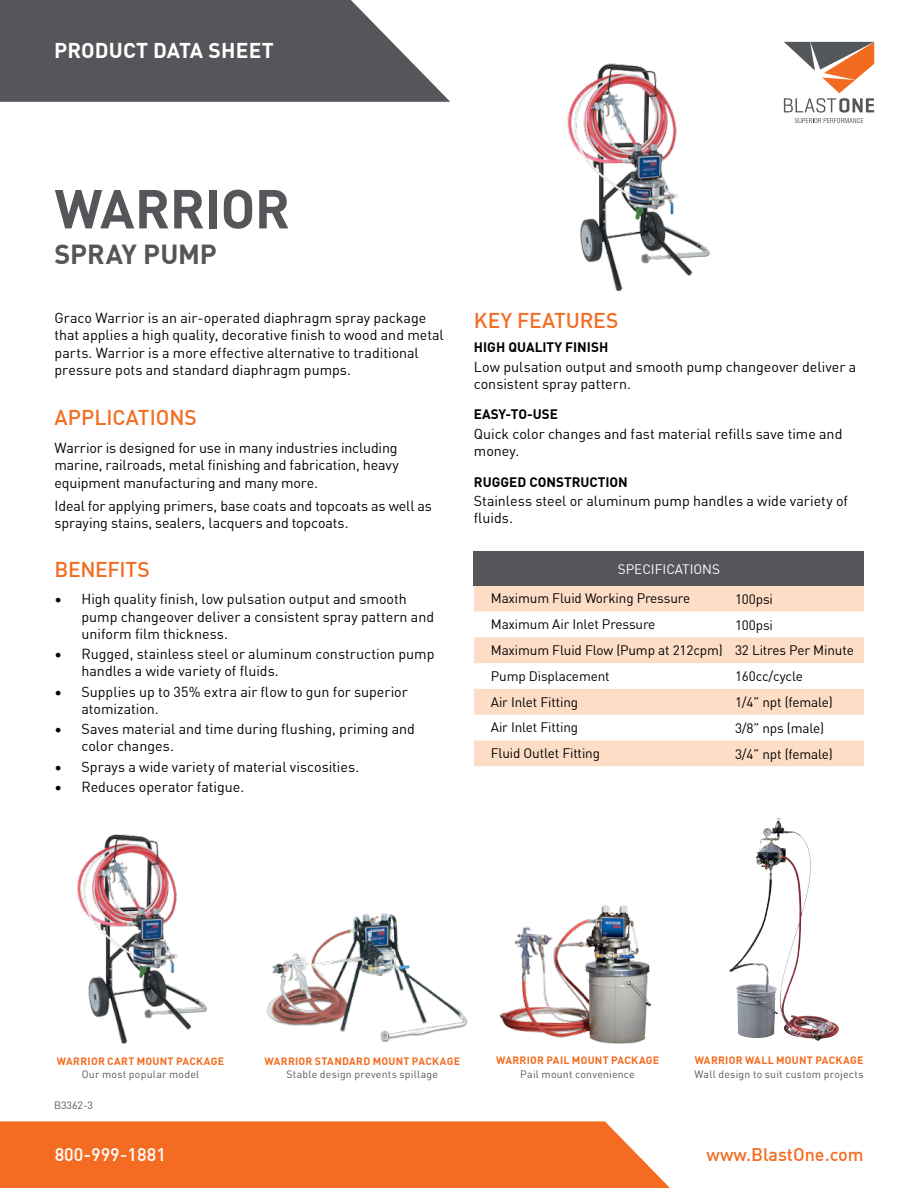
<style>
.page{position:relative;width:918px;height:1188px;background:#fff}
.page>*{position:absolute;margin:0;border:0;box-sizing:border-box;transform-origin:0 0}
.t1{font:700 54px "DIN Offc";letter-spacing:-.01em;color:#56565a}
.t2{font:700 27px "DIN Offc";letter-spacing:-.005em;color:#56565a}
.t3{font:500 21px "DIN Offc";letter-spacing:-.005em;color:#f36c21}
.t4{font:700 21px "DIN Offc";letter-spacing:.01em;color:#fff}
.t5{font:500 18px "DIN Offc";color:#f36c21}
.t6{font:500 18px "DIN Offc";color:#fff}
.t7{font:14.25px/17.2px "DIN Offc";color:#000}
.t8{font:13.5px/25.7px "DIN Offc";letter-spacing:-.01em;color:#000}
.t9{font:700 13.5px "DIN Offc";color:#000}
.t10{font:13.5px "DIN Offc";color:#fff}
.t11{font:10.5px "DIN Offc";letter-spacing:.02em;color:#55565a}
.t12{font:700 10.5px "DIN Offc";letter-spacing:.025em;color:#f36c21}
.t13{font:10.5px "DIN Offc";color:#56565a}
</style>
<div class="page">
<svg style="left:0;top:0;width:450px;height:102px;background:#69696d"></svg>
<div style="left:0;top:1121px;width:670px;height:67px;background:#f36c21"></div>
<svg style="left:784px;top:42px;width:90px;height:81px"></svg>
<img style="left:729px;top:818px;width:50px;height:182px">
<svg style="left:474px;top:586px;width:390px;height:180px;fill:#feddc6"></svg>
<div style="left:474px;top:552px;width:390px;height:34px;background:#55565a"></div>
<img style="left:567px;top:63px;width:143px;height:229px">
<img style="left:77px;top:834px;width:130px;height:210px">
<img style="left:266px;top:913px;width:202px;height:130px">
<img style="left:499px;top:905px;width:152px;height:138px">
<h3 class="t4" style="left:54px;top:36px;width:221px">PRODUCT DATA SHEET</h3>
<h1 class="t1" style="left:55px;top:173px;width:237px">WARRIOR</h1>
<h2 class="t2" style="left:55px;top:237px;width:164px">SPRAY PUMP</h2>
<p class="t7" style="left:55px;top:309px;width:391px">Graco Warrior is an air-operated diaphragm spray package that applies a high quality, decorative finish to wood and metal parts. Warrior is a more effective alternative to traditional pressure pots and standard diaphragm pumps.</p>
<h3 class="t3" style="left:55px;top:404px;width:144px">APPLICATIONS</h3>
<p class="t7" style="left:55px;top:439px;width:346px;text-align:justify">Warrior is designed for use in many industries including marine, railroads, metal finishing and fabrication, heavy equipment manufacturing and many more.</p>
<p class="t7" style="left:55px;top:498px;width:379px">Ideal for applying primers, base coats and topcoats as well as spraying stains, sealers, lacquers and topcoats.</p>
<h3 class="t3" style="left:55px;top:556px;width:97px">BENEFITS</h3>
<p class="t7" style="left:82px;top:591px;width:354px;text-indent:-27px">• High quality finish, low pulsation output and smooth pump changeover deliver a consistent spray pattern and uniform film thickness.</p>
<p class="t7" style="left:82px;top:646px;width:354px;text-indent:-27px">• Rugged, stainless steel or aluminum construction pump handles a wide variety of fluids.</p>
<p class="t7" style="left:82px;top:683px;width:328px;text-indent:-27px">• Supplies up to 35% extra air flow to gun for superior atomization.</p>
<p class="t7" style="left:82px;top:721px;width:335px;text-indent:-27px">• Saves material and time during flushing, priming and color changes.</p>
<p class="t7" style="left:55px;top:758px;width:306px">• Sprays a wide variety of material viscosities.</p>
<p class="t7" style="left:55px;top:778px;width:191px">• Reduces operator fatigue.</p>
<h3 class="t3" style="left:474px;top:307px;width:146px">KEY FEATURES</h3>
<p class="t9" style="left:474px;top:339px;width:136px">HIGH QUALITY FINISH</p>
<p class="t7" style="left:474px;top:358px;width:384px">Low pulsation output and smooth pump changeover deliver a consistent spray pattern.</p>
<p class="t9" style="left:474px;top:406px;width:86px">EASY-TO-USE</p>
<p class="t7" style="left:474px;top:425px;width:370px">Quick color changes and fast material refills save time and money.</p>
<p class="t9" style="left:474px;top:473px;width:156px">RUGGED CONSTRUCTION</p>
<p class="t7" style="left:474px;top:492px;width:376px">Stainless steel or aluminum pump handles a wide variety of fluids.</p>
<p class="t10" style="left:618px;top:561px;width:104px">SPECIFICATIONS</p>
<p class="t8" style="left:491px;top:586px;width:201px">Maximum Fluid Working Pressure</p>
<p class="t8" style="left:735px;top:586px;width:39px">100psi</p>
<p class="t8" style="left:491px;top:612px;width:166px">Maximum Air Inlet Pressure</p>
<p class="t8" style="left:491px;top:612px;width:364px;text-indent:244px">100psi<br>Maximum Fluid Flow (Pump at 212cpm) 32 Litres Per Minute<br>Pump Displacement</p>
<p class="t8" style="left:735px;top:664px;width:69px">160cc/cycle</p>
<p class="t8" style="left:491px;top:689px;width:89px">Air Inlet Fitting</p>
<p class="t8" style="left:735px;top:689px;width:99px">1/4” npt (female)</p>
<p class="t8" style="left:491px;top:715px;width:89px">Air Inlet Fitting</p>
<p class="t8" style="left:735px;top:715px;width:91px">3/8” nps (male)</p>
<p class="t8" style="left:491px;top:741px;width:111px">Fluid Outlet Fitting</p>
<p class="t8" style="left:735px;top:741px;width:99px">3/4” npt (female)</p>
<p class="t12" style="left:57px;top:1054px;width:169px">WARRIOR CART MOUNT PACKAGE</p>
<p class="t11" style="left:82px;top:1068px;width:119px">Our most popular model</p>
<p class="t13" style="left:54px;top:1099px;width:40px">B3362-3</p>
<p class="t12" style="left:265px;top:1054px;width:197px">WARRIOR STANDARD MOUNT PACKAGE</p>
<p class="t11" style="left:287px;top:1068px;width:153px">Stable design prevents spillage</p>
<p class="t12" style="left:496px;top:1054px;width:165px">WARRIOR PAIL MOUNT PACKAGE</p>
<p class="t11" style="left:520px;top:1067px;width:116px">Pail mount convenience</p>
<p class="t12" style="left:695px;top:1053px;width:170px">WARRIOR WALL MOUNT PACKAGE</p>
<p class="t11" style="left:694px;top:1067px;width:171px">Wall design to suit custom projects</p>
<p class="t6" style="left:55px;top:1143px;width:113px">800-999-1881</p>
<p class="t5" style="left:707px;top:1143px;width:159px">www.BlastOne.com</p>
</div>
